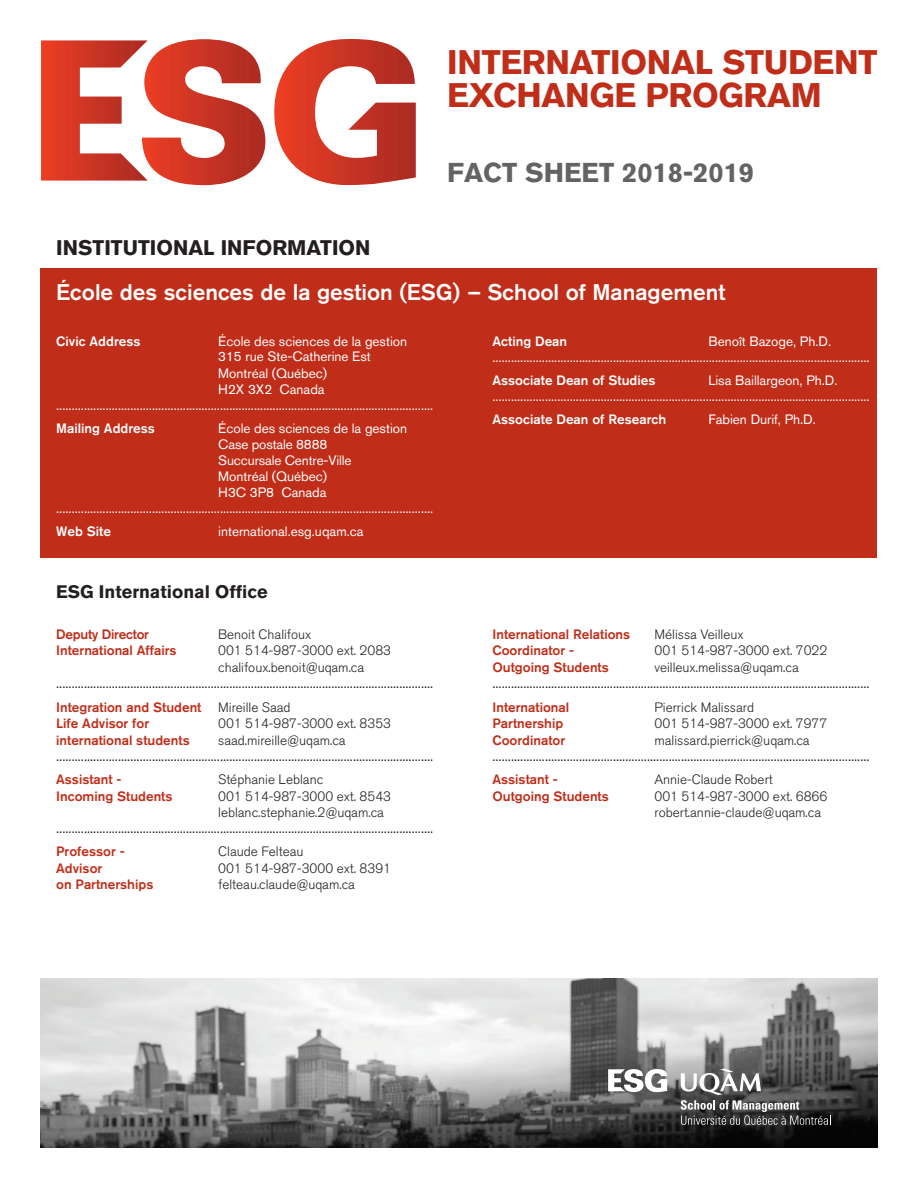
<style>
.page{position:relative;width:918px;height:1188px;background:#fff}
.page>*{position:absolute;margin:0;border:0;box-sizing:border-box;transform-origin:0 0}
.t1{font:700 33.75px/33.8px "Akzidenz Grotesk BQ";letter-spacing:-.01em;color:#c02d19}
.t2{font:700 27px "Akzidenz Grotesk BQ";color:#636366}
.t3{font:500 22.5px "Akzidenz Grotesk BQ";color:#fff}
.t4{font:700 21px "Akzidenz Grotesk BQ";color:#231f20}
.t5{font:700 18px "Akzidenz Grotesk BQ";color:#231f20}
.t6{font:13.5px/16.5px "Akzidenz Grotesk BQ";color:#fff}
.t7{font:13.5px/23.2px "Akzidenz Grotesk BQ";color:#231f20}
.t8{font:300 13.5px/16.5px "Akzidenz Grotesk BQ";color:#231f20}
.t9{font:500 13.5px "Akzidenz Grotesk BQ";color:#c02d19}
.t10{font:500 13.5px "Akzidenz Grotesk BQ";color:#fff}
.t11{font:500 13.5px "Akzidenz Grotesk BQ";letter-spacing:-.02em;color:#c02d19}
.s1{font-weight:500;color:#c02d19}
.s2{font-weight:300}
</style>
<div class="page">
<div style="left:40px;top:268px;width:838px;height:289px;background:#c02d19"></div>
<svg style="left:274px;top:39px;width:142px;height:146px"></svg>
<svg style="left:41px;top:39px;width:224px;height:146px"></svg>
<img style="left:40px;top:978px;width:838px;height:169px">
<svg style="left:608px;top:1069px;width:59px;height:23px"></svg>
<svg style="left:681px;top:1069px;width:150px;height:56px;background:#656565"></svg>
<h1 class="t1" style="left:447px;top:45px;width:432px">INTERNATIONAL STUDENT<br>EXCHANGE PROGRAM</h1>
<h2 class="t2" style="left:447px;top:157px;width:308px">FACT SHEET 2018-2019</h2>
<h3 class="t4" style="left:56px;top:235px;width:316px">INSTITUTIONAL INFORMATION</h3>
<h3 class="t3" style="left:56px;top:278px;width:671px">École des sciences de la gestion (ESG) – School of Management</h3>
<p class="t10" style="left:56px;top:333px;width:86px">Civic Address</p>
<p class="t6" style="left:218px;top:333px;width:191px">École des sciences de la gestion</p>
<p class="t6" style="left:218px;top:348px;width:154px">315 rue Ste-Catherine Est</p>
<p class="t6" style="left:218px;top:365px;width:110px">Montréal (Québec)</p>
<p class="t6" style="left:218px;top:381px;width:108px">H2X 3X2 Canada</p>
<p class="t6" style="left:56px;top:397px;width:379px">..........................................................................................................................</p>
<p class="t10" style="left:56px;top:420px;width:100px">Mailing Address</p>
<p class="t6" style="left:218px;top:420px;width:191px">École des sciences de la gestion</p>
<p class="t6" style="left:218px;top:436px;width:111px">Case postale 8888</p>
<p class="t6" style="left:218px;top:452px;width:135px">Succursale Centre-Ville</p>
<p class="t6" style="left:218px;top:468px;width:110px">Montréal (Québec)</p>
<p class="t6" style="left:218px;top:483px;width:110px">H3C 3P8 Canada</p>
<p class="t6" style="left:56px;top:500px;width:379px">..........................................................................................................................</p>
<p class="t10" style="left:56px;top:523px;width:56px">Web Site</p>
<p class="t6" style="left:218px;top:523px;width:147px">international.esg.uqam.ca</p>
<p class="t10" style="left:492px;top:333px;width:76px">Acting Dean</p>
<p class="t6" style="left:492px;top:333px;width:379px;text-indent:216px">Benoît Bazoge, Ph.D. ..........................................................................................................................</p>
<p class="t10" style="left:492px;top:372px;width:164px">Associate Dean of Studies</p>
<p class="t6" style="left:492px;top:372px;width:379px;text-indent:216px">Lisa Baillargeon, Ph.D. ..........................................................................................................................</p>
<p class="t10" style="left:492px;top:411px;width:175px">Associate Dean of Research</p>
<p class="t6" style="left:708px;top:411px;width:109px">Fabien Durif, Ph.D.</p>
<h3 class="t5" style="left:56px;top:581px;width:213px">ESG International Office</h3>
<p class="t11" style="left:56px;top:626px;width:94px">Deputy Director</p>
<p class="t8" style="left:218px;top:626px;width:95px">Benoit Chalifoux</p>
<p class="t9" style="left:56px;top:642px;width:122px">International Affairs</p>
<p class="t8" style="left:218px;top:643px;width:174px">001 514-987-3000 ext. 2083 chalifoux.benoit@uqam.ca</p>
<p class="t7" style="left:56px;top:672px;width:379px">..........................................................................................................................<br><span class="s1">Integration and Student</span> <span class="s2">Mireille Saad</span></p>
<p class="t9" style="left:56px;top:715px;width:94px">Life Advisor for</p>
<p class="t8" style="left:218px;top:715px;width:174px">001 514-987-3000 ext. 8353</p>
<p class="t9" style="left:56px;top:732px;width:135px">international students</p>
<p class="t8" style="left:218px;top:732px;width:129px">saad.mireille@uqam.ca</p>
<p class="t7" style="left:56px;top:745px;width:379px">..........................................................................................................................</p>
<p class="t9" style="left:56px;top:771px;width:67px">Assistant -</p>
<p class="t8" style="left:218px;top:772px;width:107px">Stéphanie Leblanc</p>
<p class="t9" style="left:56px;top:788px;width:118px">Incoming Students</p>
<p class="t8" style="left:218px;top:789px;width:174px;line-height:15.8px">001 514-987-3000 ext. 8543 leblanc.stephanie.2@uqam.ca</p>
<p class="t7" style="left:56px;top:817px;width:379px">..........................................................................................................................</p>
<p class="t9" style="left:56px;top:843px;width:70px">Professor -</p>
<p class="t8" style="left:218px;top:844px;width:87px">Claude Felteau</p>
<p class="t9" style="left:56px;top:860px;width:48px">Advisor</p>
<p class="t8" style="left:218px;top:860px;width:174px">001 514-987-3000 ext. 8391</p>
<p class="t9" style="left:56px;top:876px;width:99px">on Partnerships</p>
<p class="t8" style="left:218px;top:877px;width:138px">felteau.claude@uqam.ca</p>
<p class="t9" style="left:492px;top:626px;width:139px">International Relations</p>
<p class="t8" style="left:654px;top:626px;width:91px">Mélissa Veilleux</p>
<p class="t9" style="left:492px;top:642px;width:83px">Coordinator -</p>
<p class="t8" style="left:654px;top:643px;width:174px">001 514-987-3000 ext. 7022</p>
<p class="t9" style="left:492px;top:659px;width:118px">Outgoing Students</p>
<p class="t8" style="left:654px;top:659px;width:146px">veilleux.melissa@uqam.ca</p>
<p class="t7" style="left:492px;top:672px;width:379px">..........................................................................................................................</p>
<p class="t9" style="left:492px;top:699px;width:78px">International</p>
<p class="t8" style="left:654px;top:699px;width:101px">Pierrick Malissard</p>
<p class="t9" style="left:492px;top:715px;width:72px">Partnership</p>
<p class="t8" style="left:654px;top:715px;width:174px">001 514-987-3000 ext. 7977</p>
<p class="t9" style="left:492px;top:732px;width:74px">Coordinator</p>
<p class="t8" style="left:654px;top:732px;width:157px">malissard.pierrick@uqam.ca</p>
<p class="t7" style="left:492px;top:745px;width:379px">..........................................................................................................................</p>
<p class="t9" style="left:492px;top:771px;width:67px">Assistant -</p>
<p class="t8" style="left:654px;top:772px;width:120px">Annie-Claude Robert</p>
<p class="t9" style="left:492px;top:788px;width:118px">Outgoing Students</p>
<p class="t8" style="left:654px;top:788px;width:174px">001 514-987-3000 ext. 6866 robert.annie-claude@uqam.ca</p>
</div>
